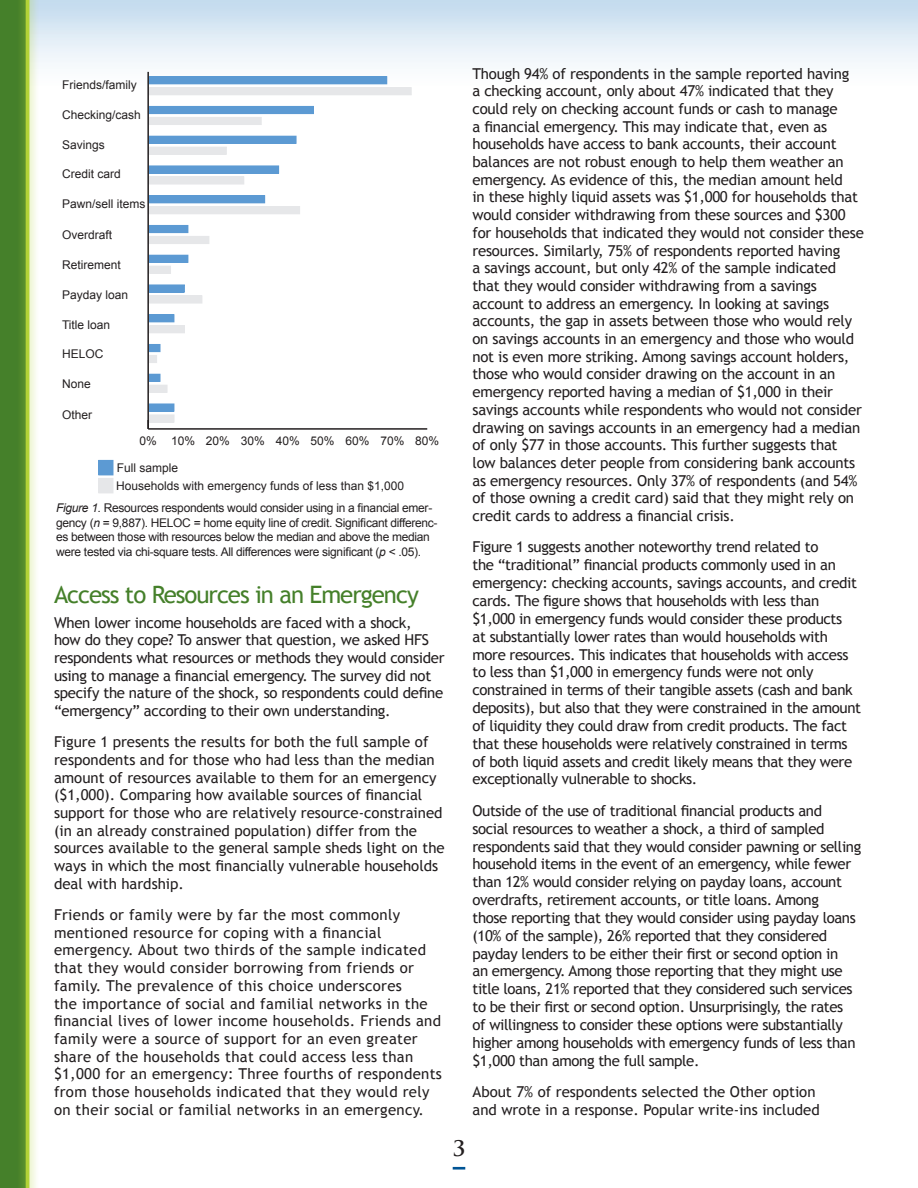
<style>
.page{position:relative;width:918px;height:1188px;background:#fff}
.page>*{position:absolute;margin:0;border:0;box-sizing:border-box;transform-origin:0 0}
.t1{font:24px "Trebuchet MS";letter-spacing:-.04em;color:#45802a}
.t2{font:700 21px "Trajan Pro";color:#231f20}
.t3{font:15px/17.7px "Trebuchet MS";letter-spacing:-.015em;color:#231f20}
.t4{font:15px/17.7px "Trebuchet MS";letter-spacing:.02em;color:#231f20}
.t5{font:12px/14.4px "Arial";letter-spacing:-.025em;color:#231f20}
.t6{font:12px "Arial";color:#231f20}
.s1{font-style:italic}
</style>
<div class="page">
<div style="left:0;top:0;width:918px;height:100px;background:linear-gradient(to bottom,#c7ddef,#fff)"></div>
<svg style="left:453px;top:1167px;width:12px;height:3px"></svg>
<div style="left:0;top:0;width:28px;height:1188px;background:#45802a"></div>
<div style="left:16px;top:0;width:23px;height:1188px;background:#b3d237;opacity:.75"></div>
<hr style="left:26px;top:0;width:3px;height:1188px;background:#b3d237">
<hr style="left:148px;top:428px;width:279px;height:2px;background:#231f20">
<hr style="left:147px;top:72px;width:2px;height:357px;background:#231f20">
<div style="left:99px;top:478px;width:14px;height:15px;background:#e6e7e9"></div>
<div style="left:98px;top:478px;width:15px;height:15px;border:1px solid #e6e7e9"></div>
<div style="left:150px;top:88px;width:261px;height:7px;background:#e6e7e9"></div>
<div style="left:149px;top:87px;width:263px;height:8px;border:1px solid #e6e7e9"></div>
<div style="left:150px;top:117px;width:111px;height:8px;background:#e6e7e9"></div>
<div style="left:150px;top:147px;width:76px;height:7px;background:#e6e7e9"></div>
<div style="left:149px;top:147px;width:78px;height:8px;border:1px solid #e6e7e9"></div>
<div style="left:150px;top:177px;width:94px;height:7px;background:#e6e7e9"></div>
<div style="left:150px;top:207px;width:150px;height:7px;background:#e6e7e9"></div>
<div style="left:149px;top:206px;width:151px;height:8px;border:1px solid #e6e7e9"></div>
<div style="left:150px;top:236px;width:59px;height:8px;background:#e6e7e9"></div>
<div style="left:150px;top:266px;width:21px;height:7px;background:#e6e7e9"></div>
<div style="left:149px;top:266px;width:22px;height:8px;border:1px solid #e6e7e9"></div>
<div style="left:150px;top:296px;width:52px;height:7px;background:#e6e7e9"></div>
<div style="left:150px;top:326px;width:34px;height:7px;background:#e6e7e9"></div>
<div style="left:149px;top:325px;width:36px;height:8px;border:1px solid #e6e7e9"></div>
<div style="left:150px;top:355px;width:7px;height:8px;background:#e6e7e9"></div>
<div style="left:149px;top:355px;width:8px;height:8px;border:1px solid #e6e7e9"></div>
<div style="left:150px;top:385px;width:17px;height:7px;background:#e6e7e9"></div>
<div style="left:149px;top:385px;width:18px;height:8px;border:1px solid #e6e7e9"></div>
<div style="left:150px;top:415px;width:24px;height:7px;background:#e6e7e9"></div>
<div style="left:99px;top:460px;width:14px;height:15px;background:#5c9ad3"></div>
<div style="left:98px;top:460px;width:15px;height:15px;border:1px solid #5c9ad3"></div>
<div style="left:150px;top:77px;width:237px;height:7px;background:#5c9ad3"></div>
<div style="left:149px;top:76px;width:238px;height:8px;border:1px solid #5c9ad3"></div>
<div style="left:150px;top:106px;width:164px;height:8px;background:#5c9ad3"></div>
<div style="left:150px;top:136px;width:146px;height:7px;background:#5c9ad3"></div>
<div style="left:149px;top:136px;width:147px;height:8px;border:1px solid #5c9ad3"></div>
<div style="left:150px;top:166px;width:129px;height:7px;background:#5c9ad3"></div>
<div style="left:150px;top:196px;width:115px;height:7px;background:#5c9ad3"></div>
<div style="left:149px;top:195px;width:116px;height:8px;border:1px solid #5c9ad3"></div>
<div style="left:150px;top:225px;width:38px;height:8px;background:#5c9ad3"></div>
<div style="left:150px;top:255px;width:38px;height:7px;background:#5c9ad3"></div>
<div style="left:149px;top:255px;width:39px;height:8px;border:1px solid #5c9ad3"></div>
<div style="left:150px;top:285px;width:34px;height:7px;background:#5c9ad3"></div>
<div style="left:150px;top:315px;width:24px;height:7px;background:#5c9ad3"></div>
<div style="left:149px;top:314px;width:25px;height:8px;border:1px solid #5c9ad3"></div>
<div style="left:150px;top:344px;width:10px;height:8px;background:#5c9ad3"></div>
<div style="left:149px;top:344px;width:11px;height:8px;border:1px solid #5c9ad3"></div>
<div style="left:150px;top:374px;width:10px;height:7px;background:#5c9ad3"></div>
<div style="left:149px;top:374px;width:11px;height:8px;border:1px solid #5c9ad3"></div>
<div style="left:150px;top:404px;width:24px;height:7px;background:#5c9ad3"></div>
<div style="left:149px;top:404px;width:25px;height:8px;border:1px solid #5c9ad3"></div>
<p class="t6" style="left:62px;top:77px;width:76px">Friends/family</p>
<p class="t6" style="left:62px;top:107px;width:80px">Checking/cash</p>
<p class="t6" style="left:62px;top:136px;width:44px">Savings</p>
<p class="t6" style="left:62px;top:166px;width:60px">Credit card</p>
<p class="t6" style="left:62px;top:196px;width:85px">Pawn/sell items</p>
<p class="t6" style="left:62px;top:227px;width:52px">Overdraft</p>
<p class="t6" style="left:62px;top:257px;width:60px">Retirement</p>
<p class="t6" style="left:62px;top:287px;width:68px">Payday loan</p>
<p class="t6" style="left:62px;top:316px;width:50px">Title loan</p>
<p class="t5" style="left:62px;top:347px;width:43px">HELOC</p>
<p class="t5" style="left:62px;top:377px;width:30px">None</p>
<p class="t5" style="left:62px;top:408px;width:32px">Other</p>
<p class="t6" style="left:140px;top:433px;width:301px">0% 10% 20% 30% 40% 50% 60% 70% 80%</p>
<p class="t6" style="left:116px;top:478px;width:290px">Households with emergency funds of less than $1,000</p>
<p class="t6" style="left:117px;top:460px;width:63px">Full sample</p>
<p class="t5" style="left:56px;top:501px;width:383px"><span class="s1">Figure 1.</span> Resources respondents would consider using in a financial emer&shy;gency (<span class="s1">n</span> = 9,887). HELOC = home equity line of credit. Significant differenc&shy;es between those with resources below the median and above the median were tested via chi-square tests. All differences were significant (<span class="s1">p</span> &lt; .05).</p>
<h1 class="t1" style="left:54px;top:580px;width:366px">Access to Resources in an Emergency</h1>
<p class="t3" style="left:54px;top:614px;width:392px">When lower income households are faced with a shock,<br>how do they cope? To answer that question, we asked HFS respondents what resources or methods they would consider using to manage a financial emergency. The survey did not specify the nature of the shock, so respondents could define “emergency” according to their own understanding.</p>
<p class="t3" style="left:54px;top:733px;width:392px">Figure 1 presents the results for both the full sample of respondents and for those who had less than the median amount of resources available to them for an emergency ($1,000). Comparing how available sources of financial support for those who are relatively resource-constrained (in an already constrained population) differ from the sources available to the general sample sheds light on the ways in which the most financially vulnerable households deal with hardship.</p>
<p class="t4" style="left:54px;top:906px;width:390px">Friends or family were by far the most commonly mentioned resource for coping with a financial emergency. About two thirds of the sample indicated that they would consider borrowing from friends or family. The prevalence of this choice underscores<br>the importance of social and familial networks in the financial lives of lower income households. Friends and family were a source of support for an even greater share of the households that could access less than $1,000 for an emergency: Three fourths of respondents from those households indicated that they would rely on their social or familial networks in an emergency.</p>
<p class="t3" style="left:472px;top:65px;width:393px">Though 94% of respondents in the sample reported having<br>a checking account, only about 47% indicated that they could rely on checking account funds or cash to manage<br>a financial emergency. This may indicate that, even as households have access to bank accounts, their account balances are not robust enough to help them weather an emergency. As evidence of this, the median amount held<br>in these highly liquid assets was $1,000 for households that would consider withdrawing from these sources and $300 for households that indicated they would not consider these resources. Similarly, 75% of respondents reported having<br>a savings account, but only 42% of the sample indicated that they would consider withdrawing from a savings account to address an emergency. In looking at savings accounts, the gap in assets between those who would rely on savings accounts in an emergency and those who would not is even more striking. Among savings account holders, those who would consider drawing on the account in an emergency reported having a median of $1,000 in their savings accounts while respondents who would not consider drawing on savings accounts in an emergency had a median of only $77 in those accounts. This further suggests that low balances deter people from considering bank accounts as emergency resources. Only 37% of respondents (and 54% of those owning a credit card) said that they might rely on credit cards to address a financial crisis.</p>
<p class="t3" style="left:472px;top:538px;width:390px">Figure 1 suggests another noteworthy trend related to<br>the “traditional” financial products commonly used in an emergency: checking accounts, savings accounts, and credit cards. The figure shows that households with less than $1,000 in emergency funds would consider these products<br>at substantially lower rates than would households with more resources. This indicates that households with access to less than $1,000 in emergency funds were not only constrained in terms of their tangible assets (cash and bank deposits), but also that they were constrained in the amount of liquidity they could draw from credit products. The fact that these households were relatively constrained in terms of both liquid assets and credit likely means that they were exceptionally vulnerable to shocks.</p>
<p class="t3" style="left:472px;top:802px;width:390px">Outside of the use of traditional financial products and social resources to weather a shock, a third of sampled respondents said that they would consider pawning or selling household items in the event of an emergency, while fewer than 12% would consider relying on payday loans, account overdrafts, retirement accounts, or title loans. Among<br>those reporting that they would consider using payday loans (10% of the sample), 26% reported that they considered payday lenders to be either their first or second option in<br>an emergency. Among those reporting that they might use title loans, 21% reported that they considered such services to be their first or second option. Unsurprisingly, the rates<br>of willingness to consider these options were substantially higher among households with emergency funds of less than $1,000 than among the full sample.</p>
<p class="t3" style="left:472px;top:1083px;width:349px">About 7% of respondents selected the Other option and wrote in a response. Popular write-ins included</p>
<h2 class="t2" style="left:453px;top:1136px;width:14px">3</h2>
</div>
